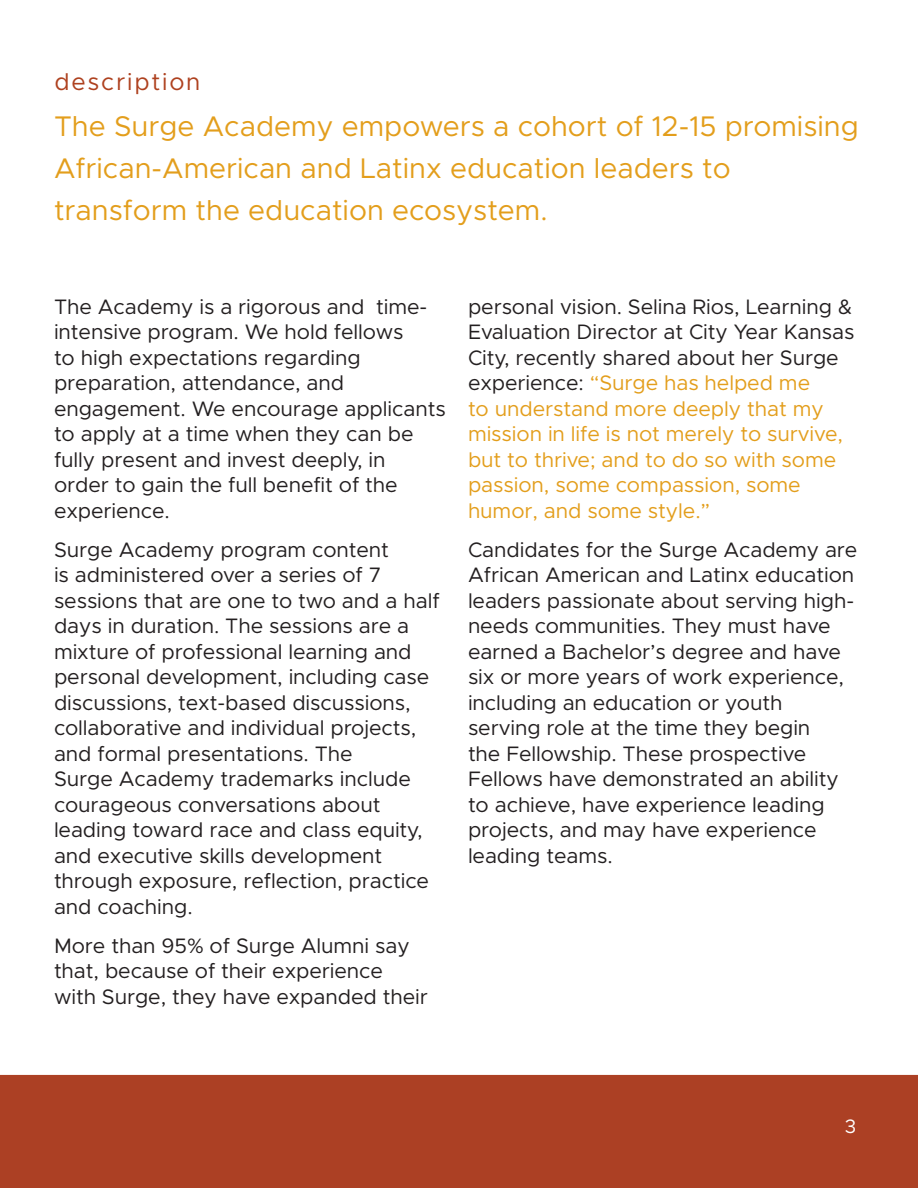
<style>
.page{position:relative;width:918px;height:1188px;background:#fff}
.page>*{position:absolute;margin:0;border:0;box-sizing:border-box;transform-origin:0 0}
.large_call_out_new{font:28.5px/42px "Metropolis";color:#e39e1c}
.t1{font:24px "Metropolis";letter-spacing:.075em;color:#ae411f}
.t2{font:21px/25.5px "Metropolis";letter-spacing:-.005em;color:#231f20}
.t3{font:21px/25.5px "Metropolis";letter-spacing:-.005em;color:#e39e1c}
.large_call_out_new-2{font:19.5px "Metropolis";color:#fff}
.s1{color:#231f20}
</style>
<div class="page">
<div style="left:0;top:1075px;width:918px;height:113px;background:#ac4024"></div>
<p class="t1" style="left:54px;top:67px;width:148px">description</p>
<p class="large_call_out_new" style="left:54px;top:105px;width:806px">The Surge Academy empowers a cohort of 12-15 promising<br>African-American and Latinx education leaders to transform the education ecosystem.</p>
<p class="t2" style="left:54px;top:294px;width:393px">The Academy is a rigorous and time&shy;intensive program. We hold fellows<br>to high expectations regarding preparation, attendance, and engagement. We encourage applicants to apply at a time when they can be fully present and invest deeply, in order to gain the full benefit of the experience.</p>
<p class="t2" style="left:54px;top:537px;width:387px">Surge Academy program content<br>is administered over a series of 7 sessions that are one to two and a half days in duration. The sessions are a mixture of professional learning and personal development, including case discussions, text-based discussions, collaborative and individual projects, and formal presentations. The<br>Surge Academy trademarks include courageous conversations about leading toward race and class equity, and executive skills development through exposure, reflection, practice and coaching.</p>
<p class="t2" style="left:54px;top:933px;width:375px">More than 95% of Surge Alumni say that, because of their experience with Surge, they have expanded their</p>
<p class="t3" style="left:468px;top:294px;width:388px"><span class="s1">personal vision. Selina Rios, Learning &amp; Evaluation Director at City Year Kansas City, recently shared about her Surge experience:</span> “Surge has helped me<br>to understand more deeply that my mission in life is not merely to survive, but to thrive; and to do so with some passion, some compassion, some humor, and some style.”</p>
<p class="t2" style="left:468px;top:537px;width:391px">Candidates for the Surge Academy are African American and Latinx education leaders passionate about serving high&shy;needs communities. They must have earned a Bachelor’s degree and have six or more years of work experience, including an education or youth serving role at the time they begin<br>the Fellowship. These prospective Fellows have demonstrated an ability to achieve, have experience leading projects, and may have experience leading teams.</p>
<p class="large_call_out_new-2" style="left:845px;top:1114px;width:13px">3</p>
</div>
